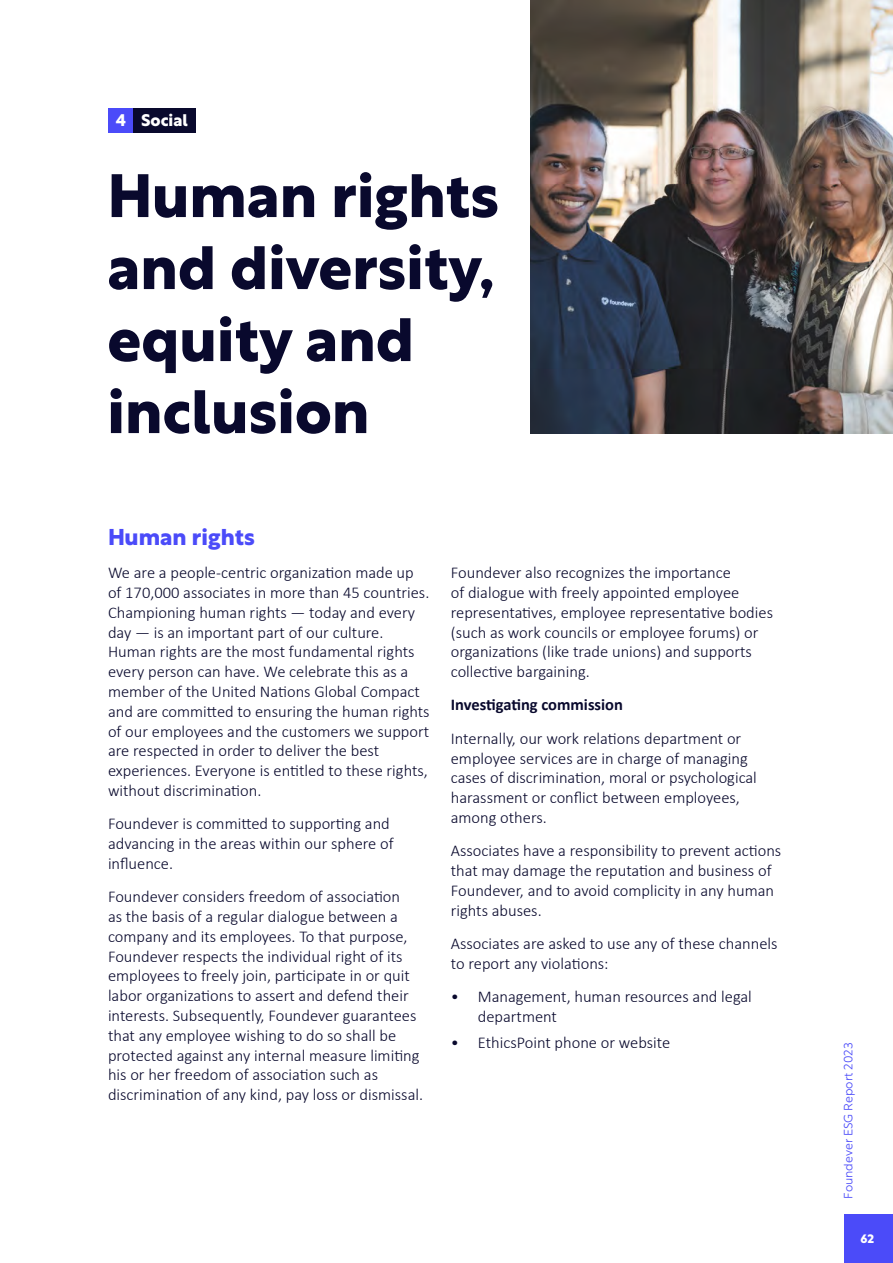
<style>
.page{position:relative;width:893px;height:1263px;background:#fff}
.page>*{position:absolute;margin:0;border:0;box-sizing:border-box;transform-origin:0 0}
.t1{font:60px/72px "Foundever Sans Bold";color:#09092d}
.t2{font:22.5px "Foundever Sans Bold";color:#4b4bf9}
.t3{font:300 16.5px/19.8px "Calibri";color:#09092d}
.t4{font:700 16.5px "Calibri";color:#09092d}
.t5{font:16.5px "Foundever Sans Bold";color:#fff}
.t6{font:12px "Foundever Sans Light";color:#4b4bf9}
.t7{font:12px "Foundever Sans Bold";color:#fff}
</style>
<div class="page">
<div style="left:132px;top:108px;width:64px;height:24px;background:#09092d"></div>
<div style="left:108px;top:108px;width:24px;height:24px;background:#4b4bf9"></div>
<img style="left:531px;top:0;width:362px;height:433px">
<div style="left:844px;top:1214px;width:49px;height:49px;background:#4b4bf9"></div>
<p class="t5" style="left:116px;top:105px;width:74px">4 Social</p>
<h1 class="t1" style="left:107px;top:154px;width:393px">Human rights and diversity, equity and inclusion</h1>
<h2 class="t2" style="left:108px;top:517px;width:148px">Human rights</h2>
<p class="t3" style="left:108px;top:563px;width:323px">We are a people-centric organization made up of 170,000 associates in more than 45 countries.<br>Championing human rights — today and every day — is an important part of our culture.<br>Human rights are the most fundamental rights every person can have. We celebrate this as a member of the United Nations Global Compact and are committed to ensuring the human rights of our employees and the customers we support are respected in order to deliver the best experiences. Everyone is entitled to these rights, without discrimination.</p>
<p class="t3" style="left:108px;top:814px;width:287px">Foundever is committed to supporting and advancing in the areas within our sphere of influence.</p>
<p class="t3" style="left:108px;top:887px;width:317px">Foundever considers freedom of association<br>as the basis of a regular dialogue between a company and its employees. To that purpose, Foundever respects the individual right of its employees to freely join, participate in or quit labor organizations to assert and defend their interests. Subsequently, Foundever guarantees that any employee wishing to do so shall be protected against any internal measure limiting his or her freedom of association such as discrimination of any kind, pay loss or dismissal.</p>
<p class="t3" style="left:451px;top:563px;width:324px">Foundever also recognizes the importance<br>of dialogue with freely appointed employee representatives, employee representative bodies (such as work councils or employee forums) or organizations (like trade unions) and supports collective bargaining.</p>
<p class="t4" style="left:451px;top:693px;width:174px">Investigating commission</p>
<p class="t3" style="left:451px;top:728px;width:308px">Internally, our work relations department or employee services are in charge of managing cases of discrimination, moral or psychological harassment or conflict between employees, among others.</p>
<p class="t3" style="left:451px;top:841px;width:332px">Associates have a responsibility to prevent actions that may damage the reputation and business of Foundever, and to avoid complicity in any human rights abuses.</p>
<p class="t3" style="left:451px;top:933px;width:328px">Associates are asked to use any of these channels to report any violations:</p>
<p class="t3" style="left:478px;top:986px;width:276px;text-indent:-27px">• Management, human resources and legal department</p>
<p class="t3" style="left:451px;top:1033px;width:221px">• EthicsPoint phone or website</p>
<p class="t6" style="left:838px;top:1198px;width:158px;rotate:-90deg">Foundever ESG Report 2023</p>
<p class="t7" style="left:860px;top:1228px;width:15px">62</p>
</div>
